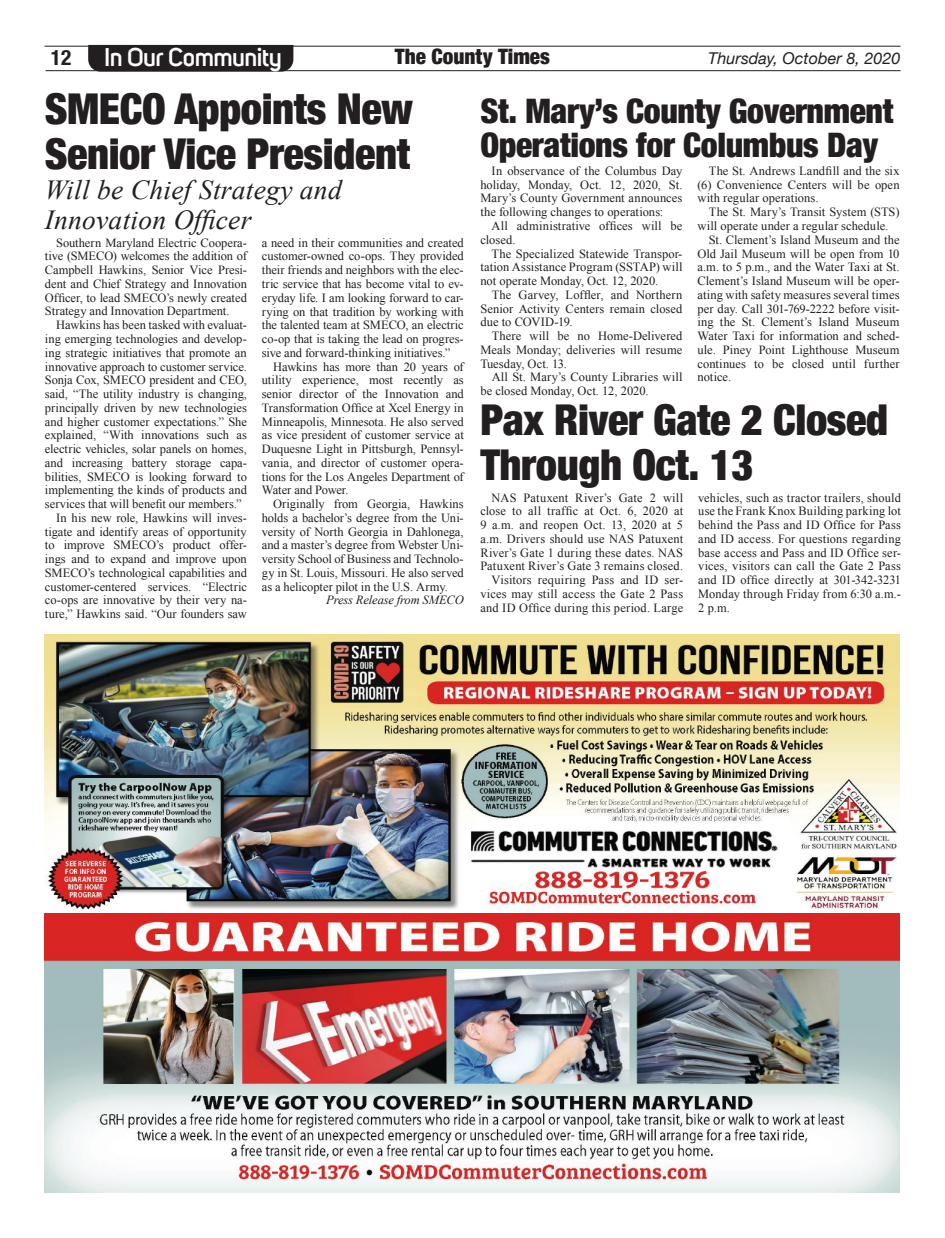
<style>
.page{position:relative;width:945px;height:1238px;background:#fff}
.page>*{position:absolute;margin:0;border:0;box-sizing:border-box;transform-origin:0 0}
.t1{font:900 condensed 42.5px/45px "Helvetica Neue";letter-spacing:-.01em;color:#231f20}
.t2{font:900 condensed 33.75px/33.8px "Helvetica Neue";letter-spacing:-.01em;color:#231f20}
.t3{font:italic 27.5px/30px "Times New Roman";letter-spacing:.01em;color:#231f20}
.t4{font:600 25px "Uni Sans";letter-spacing:-.025em;color:#fff}
.t5{font:900 condensed 21.25px "Helvetica Neue";color:#231f20}
.t6{font:700 condensed 21.25px "Helvetica Neue";color:#231f20}
.t7{font:italic 16.25px "Helvetica Neue";color:#231f20}
.t8{font:12.5px/13.8px "Times New Roman";color:#231f20;text-align:justify}
.t9{font:italic 12.5px "Times New Roman";letter-spacing:-.01em;color:#231f20}
</style>
<div class="page">
<hr style="left:46px;top:70px;width:855px;height:1px;background:#231f20">
<hr style="left:44px;top:46px;width:857px;height:1px;background:#231f20">
<div style="left:88px;top:45px;width:205px;height:27px;background:#231f20"></div>
<img style="left:44px;top:634px;width:855px;height:558px">
<h3 class="t6" style="left:51px;top:40px;width:22px">12</h3>
<h3 class="t4" style="left:104px;top:38px;width:179px">In Our Community</h3>
<h3 class="t5" style="left:395px;top:39px;width:157px">The County Times</h3>
<h3 class="t7" style="left:708px;top:47px;width:194px">Thursday, October 8, 2020</h3>
<h1 class="t1" style="left:45px;top:84px;width:370px">SMECO Appoints New<br>Senior Vice President</h1>
<h3 class="t3" style="left:45px;top:174px;width:299px">Will be Chief Strategy and<br>Innovation Officer</h3>
<p class="t8" style="left:45px;top:235px;width:203px;text-indent:11px">Southern Maryland Electric Coopera&shy;tive (SMECO) welcomes the addition of Campbell Hawkins, Senior Vice Presi&shy;dent and Chief Strategy and Innovation Officer, to lead SMECO’s newly created Strategy and Innovation Department.</p>
<p class="t8" style="left:56px;top:318px;width:192px">Hawkins has been tasked with evaluat-</p>
<p class="t8" style="left:45px;top:332px;width:203px">ing emerging technologies and develop-</p>
<p class="t8" style="left:45px;top:345px;width:203px">ing strategic initiatives that promote an</p>
<p class="t8" style="left:45px;top:359px;width:203px">innovative approach to customer service.</p>
<p class="t8" style="left:45px;top:373px;width:203px">Sonja Cox, SMECO president and CEO,</p>
<p class="t8" style="left:45px;top:387px;width:203px">said, “The utility industry is changing,</p>
<p class="t8" style="left:45px;top:400px;width:203px">principally driven by new technologies</p>
<p class="t8" style="left:45px;top:414px;width:203px">and higher customer expectations.” She</p>
<p class="t8" style="left:45px;top:428px;width:203px">explained, “With innovations such as</p>
<p class="t8" style="left:45px;top:442px;width:203px">electric vehicles, solar panels on homes,</p>
<p class="t8" style="left:45px;top:455px;width:203px">and increasing battery storage capa-</p>
<p class="t8" style="left:45px;top:469px;width:203px">bilities, SMECO is looking forward to</p>
<p class="t8" style="left:45px;top:483px;width:203px">implementing the kinds of products and</p>
<p class="t8" style="left:45px;top:497px;width:198px">services that will benefit our members.”</p>
<p class="t8" style="left:56px;top:510px;width:192px">In his new role, Hawkins will inves-</p>
<p class="t8" style="left:45px;top:524px;width:203px">tigate and identify areas of opportunity</p>
<p class="t8" style="left:45px;top:538px;width:203px">to improve SMECO’s product offer-</p>
<p class="t8" style="left:45px;top:552px;width:203px">ings and to expand and improve upon</p>
<p class="t8" style="left:45px;top:565px;width:203px">SMECO’s technological capabilities and</p>
<p class="t8" style="left:45px;top:579px;width:203px">customer-centered services. “Electric</p>
<p class="t8" style="left:45px;top:593px;width:203px">co-ops are innovative by their very na-</p>
<p class="t8" style="left:45px;top:607px;width:203px">ture,” Hawkins said. “Our founders saw</p>
<p class="t8" style="left:262px;top:235px;width:203px">a need in their communities and created customer-owned co-ops. They provided their friends and neighbors with the elec&shy;tric service that has become vital to ev&shy;eryday life. I am looking forward to car&shy;rying on that tradition by working with the talented team at SMECO, an electric co-op that is taking the lead on progres&shy;sive and forward-thinking initiatives.”</p>
<p class="t8" style="left:262px;top:359px;width:203px;text-indent:11px">Hawkins has more than 20 years of utility experience, most recently as senior director of the Innovation and Transformation Office at Xcel Energy in Minneapolis, Minnesota. He also served as vice president of customer service at Duquesne Light in Pittsburgh, Pennsyl&shy;vania, and director of customer opera&shy;tions for the Los Angeles Department of Water and Power.</p>
<p class="t8" style="left:262px;top:497px;width:203px;text-indent:11px">Originally from Georgia, Hawkins holds a bachelor’s degree from the Uni&shy;versity of North Georgia in Dahlonega, and a master’s degree from Webster Uni&shy;versity School of Business and Technolo&shy;gy in St. Louis, Missouri. He also served as a helicopter pilot in the U.S. Army.</p>
<p class="t9" style="left:326px;top:591px;width:139px">Press Release from SMECO</p>
<h2 class="t2" style="left:480px;top:92px;width:415px">St. Mary’s County Government<br>Operations for Columbus Day</h2>
<p class="t8" style="left:480px;top:164px;width:204px;text-indent:11px">In observance of the Columbus Day holiday, Monday, Oct. 12, 2020, St.<br>Mary’s County Government announces the following changes to operations:</p>
<p class="t8" style="left:480px;top:219px;width:204px;text-indent:11px">All administrative offices will be closed.</p>
<p class="t8" style="left:480px;top:246px;width:204px;text-indent:11px">The Specialized Statewide Transpor&shy;tation Assistance Program (SSTAP) will not operate Monday, Oct. 12, 2020.</p>
<p class="t8" style="left:480px;top:287px;width:204px;text-indent:11px">The Garvey, Loffler, and Northern Senior Activity Centers remain closed due to COVID-19.</p>
<p class="t8" style="left:480px;top:329px;width:204px;text-indent:11px">There will be no Home-Delivered Meals Monday; deliveries will resume Tuesday, Oct. 13.</p>
<p class="t8" style="left:480px;top:370px;width:204px;text-indent:11px">All St. Mary’s County Libraries will be closed Monday, Oct. 12, 2020.</p>
<p class="t8" style="left:697px;top:164px;width:204px;text-indent:11px">The St. Andrews Landfill and the six (6) Convenience Centers will be open with regular operations.</p>
<p class="t8" style="left:709px;top:205px;width:192px">The St. Mary’s Transit System (STS)</p>
<p class="t8" style="left:697px;top:219px;width:192px">will operate under a regular schedule.</p>
<p class="t8" style="left:709px;top:232px;width:192px">St. Clement’s Island Museum and the</p>
<p class="t8" style="left:697px;top:246px;width:204px">Old Jail Museum will be open from 10</p>
<p class="t8" style="left:697px;top:260px;width:204px">a.m. to 5 p.m., and the Water Taxi at St.</p>
<p class="t8" style="left:697px;top:274px;width:204px">Clement’s Island Museum will be oper-</p>
<p class="t8" style="left:697px;top:287px;width:204px">ating with safety measures several times</p>
<p class="t8" style="left:697px;top:301px;width:204px">per day. Call 301-769-2222 before visit-</p>
<p class="t8" style="left:697px;top:315px;width:204px">ing the St. Clement’s Island Museum</p>
<p class="t8" style="left:697px;top:329px;width:204px">Water Taxi for information and sched-</p>
<p class="t8" style="left:697px;top:342px;width:204px">ule. Piney Point Lighthouse Museum</p>
<p class="t8" style="left:697px;top:356px;width:204px">continues to be closed until further</p>
<p class="t8" style="left:697px;top:370px;width:35px">notice.</p>
<h1 class="t1" style="left:480px;top:395px;width:409px">Pax River Gate 2 Closed<br>Through Oct. 13</h1>
<p class="t8" style="left:480px;top:490px;width:204px;text-align:right">NAS Patuxent River’s Gate 2 will close to all traffic at Oct. 6, 2020 at 9 a.m. and reopen Oct. 13, 2020 at 5 a.m. Drivers should use NAS Patuxent River’s Gate 1 during these dates. NAS Patuxent River’s Gate 3 remains closed.<br>Visitors requiring Pass and ID ser&shy;vices may still access the Gate 2 Pass and ID Office during this period. Large</p>
<p class="t8" style="left:698px;top:490px;width:204px">vehicles, such as tractor trailers, should use the Frank Knox Building parking lot behind the Pass and ID Office for Pass and ID access. For questions regarding base access and Pass and ID Office ser&shy;vices, visitors can call the Gate 2 Pass and ID office directly at 301-342-3231<br>Monday through Friday from 6:30 a.m.- 2 p.m.</p>
</div>
